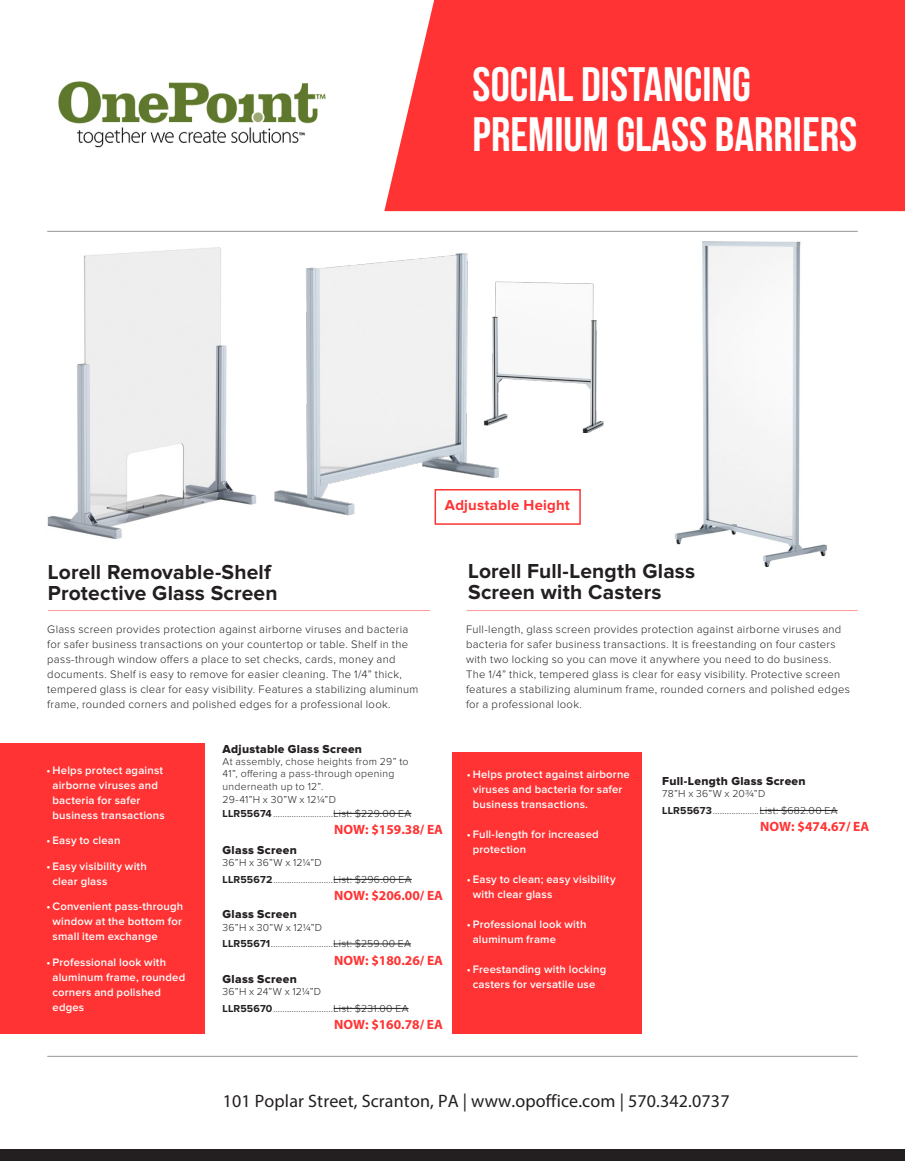
<style>
.page{position:relative;width:905px;height:1161px;background:#fff}
.page>*{position:absolute;margin:0;border:0;box-sizing:border-box;transform-origin:0 0}
.t1{font:700 48.3px/49.9px "Bebas Neue";color:#fff}
.t2{font:700 21px/21px "Proxima Nova";letter-spacing:.005em;color:#231f20}
.t3{font:18px "Myriad Pro";letter-spacing:.01em;color:#221e1f}
.t4{font:700 14.85px "Proxima Nova";letter-spacing:.015em;color:#f33}
.t5{font:700 13.5px "Myriad Pro";color:#f33}
.t6{font:12px "Proxima Nova Extrabld";letter-spacing:.025em;color:#231f20}
.t7{font:300 11.25px/15px "Proxima Nova";letter-spacing:.025em;color:#231f20}
.t8{font:600 11.25px/15px "Proxima Nova";letter-spacing:.015em;color:#fff}
.t9{font:300 10.5px/12.3px "Proxima Nova";letter-spacing:.03em;color:#231f20}
.s1{font-weight:700}
</style>
<div class="page">
<img style="left:588px;top:242px;width:239px;height:324px">
<div style="left:0;top:744px;width:204px;height:290px;background:#f33"></div>
<div style="left:384px;top:0;width:520px;height:211px;background:#f33"></div>
<hr style="left:48px;top:610px;width:382px;height:1px;background:#f99">
<div style="left:0;top:1149px;width:904px;height:12px;background:#231f20"></div>
<hr style="left:47px;top:1056px;width:810px;height:1px;background:#939598">
<hr style="left:47px;top:231px;width:810px;height:1px;background:#939598">
<hr style="left:333px;top:944px;width:78px;height:1px;background:#231f20">
<hr style="left:333px;top:1008px;width:75px;height:1px;background:#231f20">
<img style="left:47px;top:248px;width:209px;height:290px">
<div style="left:452px;top:753px;width:189px;height:281px;background:#f33"></div>
<hr style="left:466px;top:610px;width:391px;height:1px;background:#f99">
<hr style="left:759px;top:810px;width:78px;height:1px;background:#231f20">
<img style="left:256px;top:253px;width:242px;height:263px">
<hr style="left:333px;top:879px;width:79px;height:1px;background:#231f20">
<hr style="left:333px;top:813px;width:78px;height:1px;background:#231f20">
<div style="left:434px;top:489px;width:147px;height:36px;border:1px solid #f33"></div>
<img style="left:481px;top:281px;width:132px;height:151px">
<img style="left:58px;top:81px;width:268px;height:67px">
<p class="t1" style="left:472px;top:59px;width:386px">SOCIAL DISTANCING<br>PREMIUM GLASS BARRIERS</p>
<p class="t2" style="left:48px;top:563px;width:231px">Lorell Removable-Shelf<br>Protective Glass Screen</p>
<p class="t7" style="left:47px;top:623px;width:372px">Glass screen provides protection against airborne viruses and bacteria for safer business transactions on your countertop or table. Shelf in the pass-through window offers a place to set checks, cards, money and documents. Shelf is easy to remove for easier cleaning. The 1/4” thick, tempered glass is clear for easy visibility. Features a stabilizing aluminum frame, rounded corners and polished edges for a professional look.</p>
<p class="t4" style="left:445px;top:498px;width:126px">Adjustable Height</p>
<p class="t2" style="left:468px;top:561px;width:228px">Lorell Full-Length Glass<br>Screen with Casters</p>
<p class="t7" style="left:466px;top:623px;width:385px">Full-length, glass screen provides protection against airborne viruses and bacteria for safer business transactions. It is freestanding on four casters with two locking so you can move it anywhere you need to do business.<br>The 1/4” thick, tempered glass is clear for easy visibility. Protective screen features a stabilizing aluminum frame, rounded corners and polished edges for a professional look.</p>
<p class="t8" style="left:52px;top:763px;width:114px;text-indent:-6px">• Helps protect against airborne viruses and bacteria for safer business transactions</p>
<p class="t8" style="left:46px;top:833px;width:75px">• Easy to clean</p>
<p class="t8" style="left:52px;top:859px;width:96px;text-indent:-6px">• Easy visibility with clear glass</p>
<p class="t8" style="left:52px;top:899px;width:132px;text-align:justify;text-indent:-6px">• Convenient pass-through window at the bottom for small item exchange</p>
<p class="t8" style="left:52px;top:955px;width:134px;text-indent:-6px">• Professional look with aluminum frame, rounded corners and polished edges</p>
<p class="t6" style="left:222px;top:744px;width:141px">Adjustable Glass Screen</p>
<p class="t9" style="left:222px;top:756px;width:187px">At assembly, chose heights from 29” to<br>41”, offering a pass-through opening underneath up to 12”.</p>
<p class="t9" style="left:222px;top:793px;width:115px">29-41”H x 30”W x 12¼”D</p>
<p class="t9" style="left:222px;top:808px;width:190px"><span class="s1">LLR55674</span>..........................List: $229.00 EA</p>
<p class="t5" style="left:334px;top:821px;width:110px">NOW: $159.38/ EA</p>
<p class="t6" style="left:222px;top:844px;width:76px">Glass Screen</p>
<p class="t9" style="left:222px;top:857px;width:101px">36”H x 36”W x 12¼”D</p>
<p class="t9" style="left:222px;top:874px;width:191px"><span class="s1">LLR55672</span>..........................List: $296.00 EA</p>
<p class="t5" style="left:334px;top:887px;width:110px">NOW: $206.00/ EA</p>
<p class="t6" style="left:222px;top:909px;width:76px">Glass Screen</p>
<p class="t9" style="left:222px;top:922px;width:101px">36”H x 30”W x 12¼”D</p>
<p class="t9" style="left:222px;top:938px;width:190px"><span class="s1">LLR55671</span>...........................List: $259.00 EA</p>
<p class="t5" style="left:334px;top:952px;width:110px">NOW: $180.26/ EA</p>
<p class="t6" style="left:222px;top:973px;width:76px">Glass Screen</p>
<p class="t9" style="left:222px;top:986px;width:100px">36”H x 24”W x 12¼”D</p>
<p class="t9" style="left:222px;top:1003px;width:187px"><span class="s1">LLR55670</span>..........................List: $231.00 EA</p>
<p class="t5" style="left:334px;top:1016px;width:110px">NOW: $160.78/ EA</p>
<p class="t8" style="left:472px;top:767px;width:159px;text-indent:-6px">• Helps protect against airborne viruses and bacteria for safer business transactions.</p>
<p class="t8" style="left:472px;top:827px;width:128px;text-indent:-6px">• Full-length for increased protection</p>
<p class="t8" style="left:472px;top:872px;width:144px;text-indent:-6px">• Easy to clean; easy visibility with clear glass</p>
<p class="t8" style="left:472px;top:917px;width:115px;text-indent:-6px">• Professional look with aluminum frame</p>
<p class="t8" style="left:466px;top:962px;width:141px;text-align:center">• Freestanding with locking casters for versatile use</p>
<p class="t6" style="left:662px;top:775px;width:145px">Full-Length Glass Screen</p>
<p class="t9" style="left:662px;top:788px;width:105px">78”H x 36”W x 20¾”D</p>
<p class="t9" style="left:662px;top:805px;width:177px"><span class="s1">LLR55673</span>....................List: $682.00 EA</p>
<p class="t5" style="left:760px;top:818px;width:110px">NOW: $474.67/ EA</p>
<h3 class="t3" style="left:223px;top:1090px;width:508px">101 Poplar Street, Scranton, PA | www.opoffice.com | 570.342.0737</h3>
</div>
